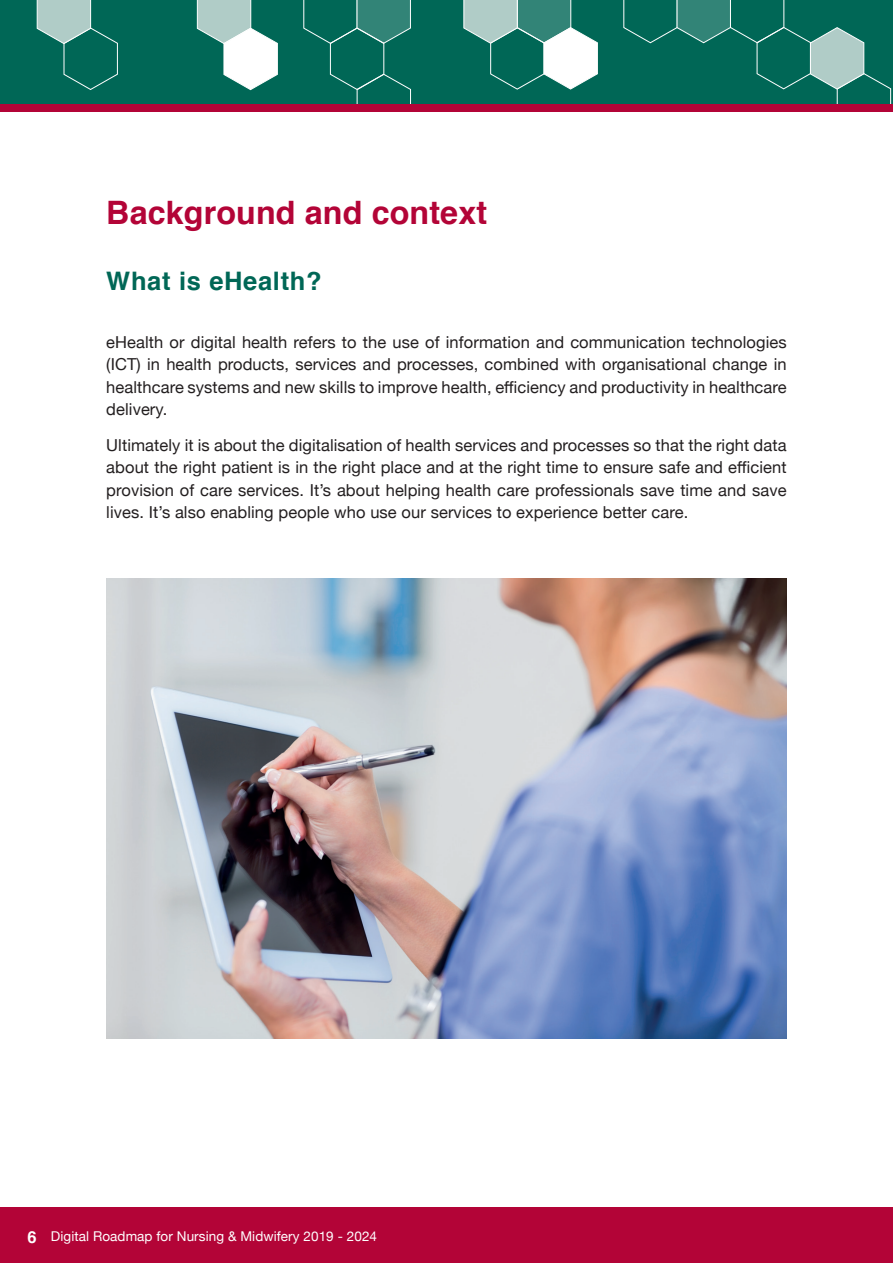
<style>
.page{position:relative;width:893px;height:1263px;background:#fff}
.page>*{position:absolute;margin:0;border:0;box-sizing:border-box;transform-origin:0 0}
.t1{font:700 32.25px "Helvetica";letter-spacing:.005em;color:#b30437}
.t2{font:700 25.5px "Helvetica";letter-spacing:.025em;color:#006756}
.t3{font:16.5px/22.5px "Helvetica Neue";letter-spacing:.005em;color:#231f20;text-align:justify}
.t4{font:13.5px "Helvetica Neue";letter-spacing:.005em;color:#fff}
.s1{font-family:"Helvetica";font-weight:700;font-size:16.5px}
</style>
<div class="page">
<div style="left:0;top:0;width:893px;height:108px;background:#006756"></div>
<div style="left:0;top:1208px;width:893px;height:55px;background:#b30437"></div>
<svg style="left:196px;top:0;width:82px;height:90px"></svg>
<svg style="left:303px;top:0;width:108px;height:112px"></svg>
<svg style="left:36px;top:0;width:82px;height:90px"></svg>
<svg style="left:463px;top:0;width:135px;height:90px"></svg>
<svg style="left:623px;top:0;width:268px;height:112px"></svg>
<div style="left:0;top:104px;width:893px;height:7px;background:#b30437"></div>
<img style="left:106px;top:579px;width:681px;height:460px">
<h1 class="t1" style="left:106px;top:187px;width:382px">Background and context</h1>
<h2 class="t2" style="left:106px;top:260px;width:217px">What is eHealth?</h2>
<p class="t3" style="left:106px;top:332px;width:682px">eHealth or digital health refers to the use of information and communication technologies (ICT) in health products, services and processes, combined with organisational change in healthcare systems and new skills to improve health, efficiency and productivity in healthcare delivery.</p>
<p class="t3" style="left:106px;top:434px;width:682px">Ultimately it is about the digitalisation of health services and processes so that the right data about the right patient is in the right place and at the right time to ensure safe and efficient provision of care services. It’s about helping health care professionals save time and save lives. It’s also enabling people who use our services to experience better care.</p>
<p class="t4" style="left:28px;top:1226px;width:351px"><span class="s1">6</span> Digital Roadmap for Nursing &amp; Midwifery 2019 - 2024</p>
</div>
